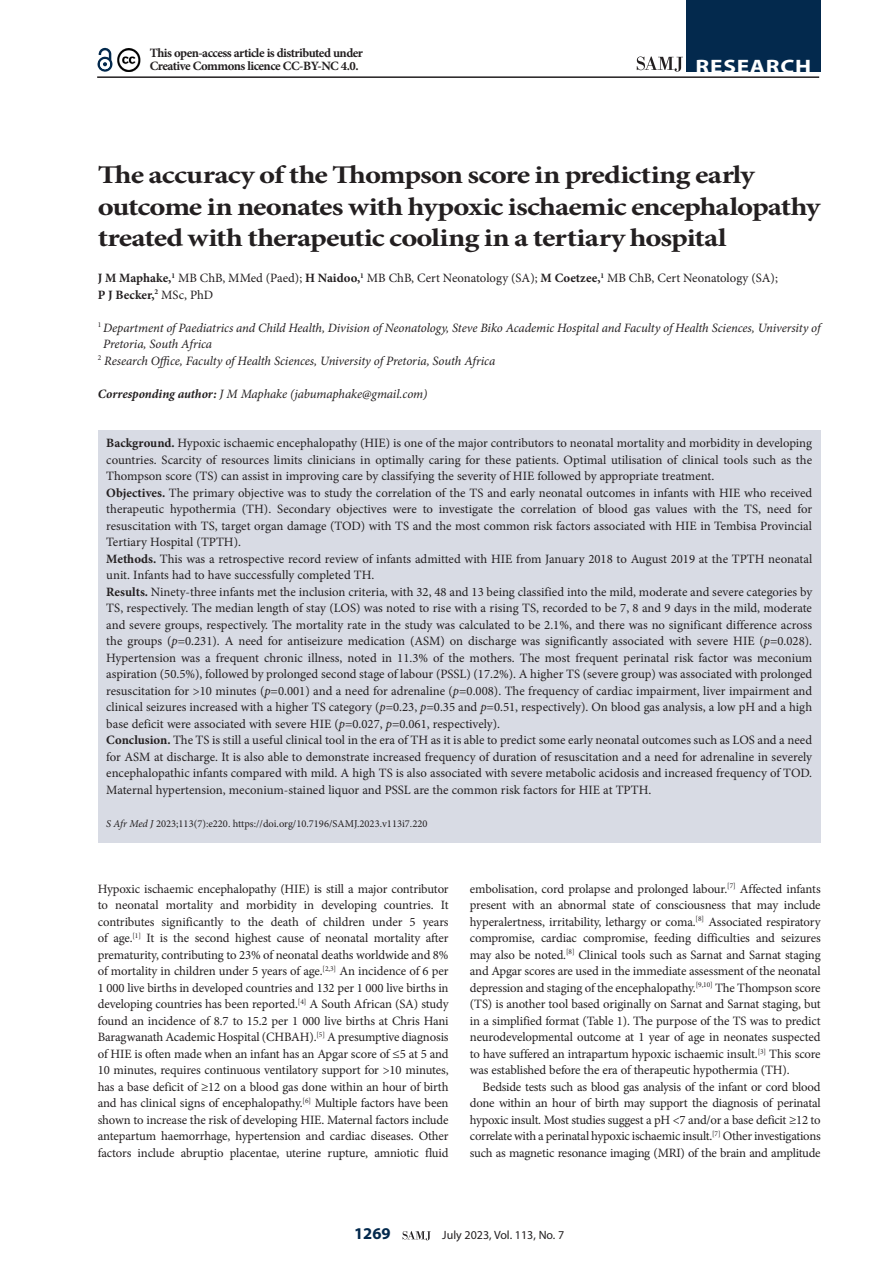
<style>
.page{position:relative;width:893px;height:1263px;background:#fff}
.page>*{position:absolute;margin:0;border:0;box-sizing:border-box;transform-origin:0 0}
.A_HEAD{font:700 25.5px/31.5px "Minion Pro";letter-spacing:-.03em;color:#231f20;scale:1.2 1}
.t1{font:700 19.5px "Myriad Pro";letter-spacing:.03em;color:#fff;scale:1.2 1}
.t2{font:700 16.5px "Myriad Pro";color:#03294d}
.BODY_TEXT_1ST_PARAGR{font:12.75px/16.5px "Minion Pro";letter-spacing:-.005em;color:#231f20;text-align:justify}
.BODY_TEXT_INDENT{font:12.75px/16.5px "Minion Pro";letter-spacing:-.025em;color:#231f20;text-align:justify}
.AUTHORS_DETAILS{font:italic 12.75px/16.5px "Minion Pro";letter-spacing:-.005em;color:#231f20}
.AUTHORS_NAME{font:12.75px/16.5px "Minion Pro";color:#231f20}
.BODY_TEXT_1ST_PARAGR-2{font:700 12.75px/13.5px "Minion Pro";letter-spacing:-.04em;color:#231f20}
.CORRESPONDING_AUTHOR{font:italic 12.75px "Minion Pro";letter-spacing:-.01em;color:#231f20}
.t3{font:12px "Myriad Pro";color:#231f20}
.CITELINE{font:10.5px "Minion Pro";color:#231f20}
.s1{font-weight:700}
.s2{font-style:italic}
</style>
<div class="page">
<svg style="left:403px;top:1231px;width:28px;height:9px"></svg>
<hr style="left:97px;top:76px;width:722px;height:2px;background:#231f20">
<div style="left:686px;top:0;width:135px;height:72px;background:#03294d"></div>
<svg style="left:637px;top:57px;width:46px;height:15px"></svg>
<svg style="left:97px;top:47px;width:16px;height:25px"></svg>
<img style="left:117px;top:48px;width:24px;height:23px">
<div style="left:98px;top:431px;width:723px;height:412px;background:#d8dbe4"></div>
<p class="BODY_TEXT_1ST_PARAGR-2" style="left:150px;top:46px;width:215px">This open-access article is distributed under<br>Creative Commons licence CC-BY-NC 4.0.</p>
<h2 class="t1" style="left:696px;top:54px;width:98px">RESEARCH</h2>
<h1 class="A_HEAD" style="left:98px;top:159px;width:604px">The accuracy of the Thompson score in predicting early outcome in neonates with hypoxic ischaemic encephalopathy treated with therapeutic cooling in a tertiary hospital</h1>
<p class="AUTHORS_NAME" style="left:98px;top:270px;width:682px"><span class="s1">J M Maphake,</span><sup>1</sup> MB ChB, MMed (Paed); <span class="s1">H Naidoo,</span><sup>1</sup> MB ChB, Cert Neonatology (SA); <span class="s1">M Coetzee,</span><sup>1</sup> MB ChB, Cert Neonatology (SA);<br><span class="s1">P J Becker,</span><sup>2</sup> MSc, PhD</p>
<p class="AUTHORS_DETAILS" style="left:103px;top:319px;width:719px;text-indent:-5px"><sup>1</sup> Department of Paediatrics and Child Health, Division of Neonatology, Steve Biko Academic Hospital and Faculty of Health Sciences, University of<br>Pretoria, South Africa</p>
<p class="AUTHORS_DETAILS" style="left:98px;top:352px;width:399px"><sup>2</sup> Research Office, Faculty of Health Sciences, University of Pretoria, South Africa</p>
<p class="CORRESPONDING_AUTHOR" style="left:98px;top:385px;width:331px"><span class="s1">Corresponding author:</span> J M Maphake (jabumaphake@gmail.com)</p>
<p class="BODY_TEXT_1ST_PARAGR" style="left:106px;top:435px;width:707px"><span class="s1">Background.</span> Hypoxic ischaemic encephalopathy (HIE) is one of the major contributors to neonatal mortality and morbidity in developing countries. Scarcity of resources limits clinicians in optimally caring for these patients. Optimal utilisation of clinical tools such as the Thompson score (TS) can assist in improving care by classifying the severity of HIE followed by appropriate treatment.</p>
<p class="BODY_TEXT_1ST_PARAGR" style="left:106px;top:484px;width:707px"><span class="s1">Objectives.</span> The primary objective was to study the correlation of the TS and early neonatal outcomes in infants with HIE who received therapeutic hypothermia (TH). Secondary objectives were to investigate the correlation of blood gas values with the TS, need for resuscitation with TS, target organ damage (TOD) with TS and the most common risk factors associated with HIE in Tembisa Provincial Tertiary Hospital (TPTH).</p>
<p class="BODY_TEXT_1ST_PARAGR" style="left:106px;top:550px;width:707px"><span class="s1">Methods.</span> This was a retrospective record review of infants admitted with HIE from January 2018 to August 2019 at the TPTH neonatal unit. Infants had to have successfully completed TH.</p>
<p class="BODY_TEXT_1ST_PARAGR" style="left:106px;top:583px;width:707px"><span class="s1">Results.</span> Ninety-three infants met the inclusion criteria, with 32, 48 and 13 being classified into the mild, moderate and severe categories by TS, respectively. The median length of stay (LOS) was noted to rise with a rising TS, recorded to be 7, 8 and 9 days in the mild, moderate and severe groups, respectively. The mortality rate in the study was calculated to be 2.1%, and there was no significant difference across the groups (<span class="s2">p</span>=0.231). A need for antiseizure medication (ASM) on discharge was significantly associated with severe HIE (<span class="s2">p</span>=0.028).<br>Hypertension was a frequent chronic illness, noted in 11.3% of the mothers. The most frequent perinatal risk factor was meconium aspiration (50.5%), followed by prolonged second stage of labour (PSSL) (17.2%). A higher TS (severe group) was associated with prolonged resuscitation for &gt;10 minutes (<span class="s2">p</span>=0.001) and a need for adrenaline (<span class="s2">p</span>=0.008). The frequency of cardiac impairment, liver impairment and clinical seizures increased with a higher TS category (<span class="s2">p</span>=0.23, <span class="s2">p</span>=0.35 and <span class="s2">p</span>=0.51, respectively). On blood gas analysis, a low pH and a high base deficit were associated with severe HIE (<span class="s2">p</span>=0.027, <span class="s2">p</span>=0.061, respectively).</p>
<p class="BODY_TEXT_1ST_PARAGR" style="left:106px;top:732px;width:707px"><span class="s1">Conclusion.</span> The TS is still a useful clinical tool in the era of TH as it is able to predict some early neonatal outcomes such as LOS and a need for ASM at discharge. It is also able to demonstrate increased frequency of duration of resuscitation and a need for adrenaline in severely encephalopathic infants compared with mild. A high TS is also associated with severe metabolic acidosis and increased frequency of TOD.<br>Maternal hypertension, meconium-stained liquor and PSSL are the common risk factors for HIE at TPTH.</p>
<p class="CITELINE" style="left:106px;top:816px;width:323px"><span class="s2">S Afr Med J</span> 2023;113(7):e220. https://doi.org/10.7196/SAMJ.2023.v113i7.220</p>
<p class="BODY_TEXT_1ST_PARAGR" style="left:98px;top:880px;width:352px">Hypoxic ischaemic encephalopathy (HIE) is still a major contributor to neonatal mortality and morbidity in developing countries. It contributes significantly to the death of children under 5 years of age.<sup>[1]</sup> It is the second highest cause of neonatal mortality after prematurity, contributing to 23% of neonatal deaths worldwide and 8% of mortality in children under 5 years of age.<sup>[2,3]</sup> An incidence of 6 per 1 000 live births in developed countries and 132 per 1 000 live births in developing countries has been reported.<sup>[4]</sup> A South African (SA) study found an incidence of 8.7 to 15.2 per 1 000 live births at Chris Hani Baragwanath Academic Hospital (CHBAH).<sup>[5]</sup> A presumptive diagnosis of HIE is often made when an infant has an Apgar score of ≤5 at 5 and 10 minutes, requires continuous ventilatory support for &gt;10 minutes, has a base deficit of ≥12 on a blood gas done within an hour of birth and has clinical signs of encephalopathy.<sup>[6]</sup> Multiple factors have been shown to increase the risk of developing HIE. Maternal factors include antepartum haemorrhage, hypertension and cardiac diseases. Other factors include abruptio placentae, uterine rupture, amniotic fluid</p>
<p class="BODY_TEXT_1ST_PARAGR" style="left:470px;top:880px;width:352px">embolisation, cord prolapse and prolonged labour.<sup>[7]</sup> Affected infants present with an abnormal state of consciousness that may include hyperalertness, irritability, lethargy or coma.<sup>[8]</sup> Associated respiratory compromise, cardiac compromise, feeding difficulties and seizures may also be noted.<sup>[8]</sup> Clinical tools such as Sarnat and Sarnat staging and Apgar scores are used in the immediate assessment of the neonatal depression and staging of the encephalopathy.<sup>[9,10]</sup> The Thompson score (TS) is another tool based originally on Sarnat and Sarnat staging, but in a simplified format (Table 1). The purpose of the TS was to predict neurodevelopmental outcome at 1 year of age in neonates suspected to have suffered an intrapartum hypoxic ischaemic insult.<sup>[3]</sup> This score was established before the era of therapeutic hypothermia (TH).</p>
<p class="BODY_TEXT_INDENT" style="left:470px;top:1078px;width:352px;text-indent:13px">Bedside tests such as blood gas analysis of the infant or cord blood done within an hour of birth may support the diagnosis of perinatal hypoxic insult. Most studies suggest a pH &lt;7 and/or a base deficit ≥12 to correlate with a perinatal hypoxic ischaemic insult.<sup>[7]</sup> Other investigations such as magnetic resonance imaging (MRI) of the brain and amplitude</p>
<p class="t2" style="left:354px;top:1223px;width:38px">1269</p>
<p class="t3" style="left:442px;top:1228px;width:124px">July 2023, Vol. 113, No. 7</p>
</div>
